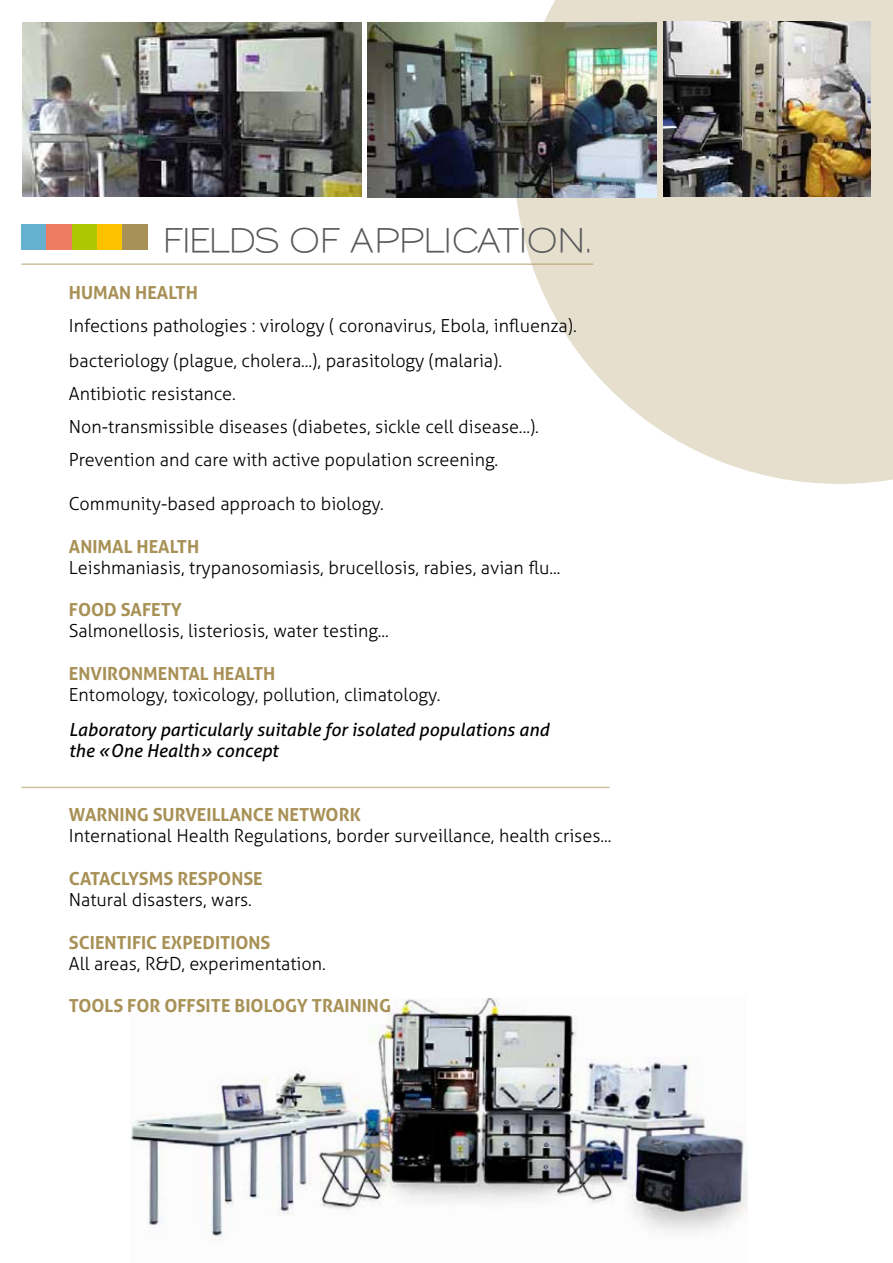
<style>
.page{position:relative;width:893px;height:1263px;background:#fff}
.page>*{position:absolute;margin:0;border:0;box-sizing:border-box;transform-origin:0 0}
.t1{font:600 33px "Sansumi";letter-spacing:-.06em;color:#58585a}
.t2{font:300 18px/33px "Aller";color:#000}
.t3{font:700 18px "Aller";color:#a89156}
.t4{font:italic 18px/21px "Aller";color:#000}
</style>
<div class="page">
<img style="left:130px;top:998px;width:618px;height:242px">
<svg style="left:514px;top:0;width:379px;height:484px;fill:#e6dfce"></svg>
<img style="left:368px;top:22px;width:288px;height:175px">
<img style="left:664px;top:22px;width:206px;height:175px">
<img style="left:23px;top:23px;width:338px;height:173px">
<hr style="left:21px;top:787px;width:588px;height:1px;background:#a89156">
<hr style="left:21px;top:263px;width:572px;height:2px;background:#a89156">
<div style="left:21px;top:224px;width:26px;height:26px;background:#66b1d0"></div>
<div style="left:47px;top:224px;width:25px;height:26px;background:#ed7c60"></div>
<div style="left:72px;top:224px;width:25px;height:26px;background:#afc700"></div>
<div style="left:97px;top:224px;width:26px;height:26px;background:#fcc200"></div>
<div style="left:123px;top:224px;width:25px;height:26px;background:#a89156"></div>
<h1 class="t1" style="left:162px;top:223px;width:435px">FIELDS OF APPLICATION.</h1>
<p class="t3" style="left:69px;top:282px;width:131px">HUMAN HEALTH</p>
<p class="t2" style="left:69px;top:308px;width:509px;line-height:35.1px">Infections pathologies : virology ( coronavirus, Ebola, influenza). bacteriology (plague, cholera...), parasitology (malaria).</p>
<p class="t2" style="left:69px;top:377px;width:472px">Antibiotic resistance.<br>Non-transmissible diseases (diabetes, sickle cell disease...).<br>Prevention and care with active population screening.</p>
<p class="t2" style="left:69px;top:487px;width:316px">Community-based approach to biology.</p>
<p class="t3" style="left:69px;top:535px;width:132px">ANIMAL HEALTH</p>
<p class="t2" style="left:69px;top:551px;width:493px">Leishmaniasis, trypanosomiasis, brucellosis, rabies, avian flu...</p>
<p class="t3" style="left:69px;top:599px;width:115px">FOOD SAFETY</p>
<p class="t2" style="left:69px;top:614px;width:322px">Salmonellosis, listeriosis, water testing...</p>
<p class="t3" style="left:69px;top:662px;width:208px">ENVIRONMENTAL HEALTH</p>
<p class="t2" style="left:69px;top:678px;width:373px">Entomology, toxicology, pollution, climatology.</p>
<p class="t4" style="left:69px;top:718px;width:482px">Laboratory particularly suitable for isolated populations and the « One Health » concept</p>
<p class="t3" style="left:69px;top:803px;width:293px">WARNING SURVEILLANCE NETWORK</p>
<p class="t2" style="left:69px;top:819px;width:544px">International Health Regulations, border surveillance, health crises...</p>
<p class="t3" style="left:69px;top:867px;width:195px">CATACLYSMS RESPONSE</p>
<p class="t2" style="left:69px;top:883px;width:185px">Natural disasters, wars.</p>
<p class="t3" style="left:69px;top:931px;width:203px">SCIENTIFIC EXPEDITIONS</p>
<p class="t2" style="left:69px;top:947px;width:258px">All areas, R&amp;D, experimentation.</p>
<p class="t3" style="left:69px;top:994px;width:324px">TOOLS FOR OFFSITE BIOLOGY TRAINING</p>
</div>
